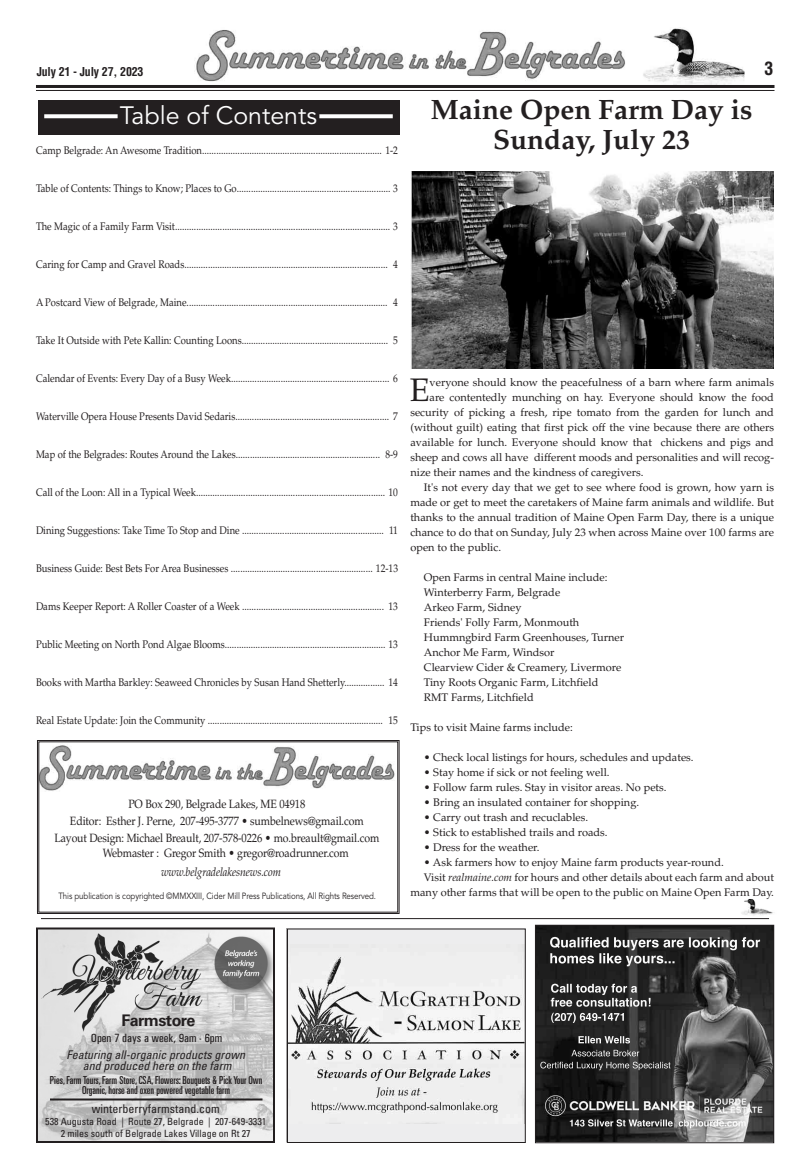
<style>
.page{position:relative;width:810px;height:1170px;background:#fff}
.page>*{position:absolute;margin:0;border:0;box-sizing:border-box;transform-origin:0 0}
.t1{font:32.6px "Palatino";color:#231f20}
.t2{font:700 28px/30px "Palatino";color:#231f20;text-align:center}
.t3{font:25px "Avenir";color:#fff}
.t4{font:700 condensed 18px "Helvetica";color:#231f20}
.t5{font:700 16px "Univers";letter-spacing:-.035em;color:#231f20}
.t6{font:12px/17px "Palatino";letter-spacing:-.01em;color:#231f20;text-align:center;scale:.88 1}
.t7{font:italic condensed 12px/11px "Univers";color:#231f20;text-align:center}
.t8{font:italic 12px "Palatino";letter-spacing:-.01em;color:#231f20;scale:.88 1}
.t9{font:condensed 12px "Univers";color:#231f20}
.t10{font:500 condensed 12px "Univers";color:#231f20}
.t11{font:700 condensed 12px "Helvetica";letter-spacing:-.015em;color:#231f20}
.t12{font:11px "Palatino";color:#231f20;scale:.86 1}
.t13{font:11px/15px "Palatino";color:#231f20}
.t14{font:ultra-condensed 11px/10px "Univers";color:#231f20;text-align:center}
.t15{font:condensed 10px/12px "Univers";color:#231f20;text-align:center}
.t16{font:9px "Avenir";letter-spacing:-.01em;color:#231f20;scale:.88 1}
.s1{font-style:italic}
</style>
<div class="page">
<img style="left:684px;top:29px;width:60px;height:56px">
<hr style="left:36px;top:85px;width:739px;height:3px;background:#231f20">
<hr style="left:36px;top:90px;width:739px;height:1px;background:#231f20">
<img style="left:41px;top:745px;width:354px;height:46px">
<hr style="left:41px;top:918px;width:728px;height:1px;background:#231f20">
<div style="left:38px;top:100px;width:361px;height:34px;background:#231f20"></div>
<svg style="left:44px;top:114px;width:74px;height:4px"></svg>
<svg style="left:319px;top:114px;width:74px;height:4px"></svg>
<div style="left:37px;top:740px;width:363px;height:174px;border:1px solid #231f20"></div>
<img style="left:753px;top:899px;width:20px;height:17px">
<img style="left:196px;top:30px;width:429px;height:52px">
<div style="left:287px;top:928px;width:239px;height:215px;background:#ededee"></div>
<img style="left:289px;top:957px;width:235px;height:167px">
<div style="left:287px;top:928px;width:239px;height:215px;border:1px solid #231f20"></div>
<img style="left:537px;top:927px;width:235px;height:214px">
<img style="left:570px;top:1119px;width:56px;height:8px">
<img style="left:551px;top:1013px;width:68px;height:10px">
<img style="left:550px;top:937px;width:71px;height:11px">
<img style="left:579px;top:1036px;width:51px;height:7px">
<img style="left:571px;top:1050px;width:34px;height:7px">
<img style="left:551px;top:984px;width:54px;height:11px">
<div style="left:535px;top:925px;width:239px;height:218px;border:1px solid #231f20"></div>
<img style="left:39px;top:931px;width:233px;height:209px">
<div style="left:36px;top:928px;width:239px;height:215px;border:2px solid #231f20"></div>
<hr style="left:50px;top:1098px;width:212px;height:2px;background:#231f20">
<img style="left:411px;top:171px;width:363px;height:198px">
<p class="t11" style="left:37px;top:67px;width:108px">July 21 - July 27, 2023</p>
<h3 class="t4" style="left:764px;top:61px;width:10px">3</h3>
<h3 class="t3" style="left:120px;top:105px;width:199px">Table of Contents</h3>
<p class="t12" style="left:36px;top:146px;width:422px">Camp Belgrade: An Awesome Tradition............................................................................ 1-2</p>
<p class="t12" style="left:36px;top:184px;width:422px">Table of Contents: Things to Know; Places to Go................................................................. 3</p>
<p class="t12" style="left:36px;top:222px;width:422px">The Magic of a Family Farm Visit........................................................................................... 3</p>
<p class="t12" style="left:36px;top:260px;width:422px">Caring for Camp and Gravel Roads...................................................................................... 4</p>
<p class="t12" style="left:36px;top:298px;width:422px">A Postcard View of Belgrade, Maine..................................................................................... 4</p>
<p class="t12" style="left:36px;top:336px;width:422px">Take It Outside with Pete Kallin: Counting Loons.............................................................. 5</p>
<p class="t12" style="left:36px;top:374px;width:422px">Calendar of Events: Every Day of a Busy Week................................................................... 6</p>
<p class="t12" style="left:36px;top:412px;width:422px">Waterville Opera House Presents David Sedaris................................................................. 7</p>
<p class="t12" style="left:36px;top:450px;width:422px">Map of the Belgrades: Routes Around the Lakes............................................................. 8-9</p>
<p class="t12" style="left:36px;top:488px;width:422px">Call of the Loon: All in a Typical Week................................................................................ 10</p>
<p class="t12" style="left:36px;top:526px;width:422px">Dining Suggestions: Take Time To Stop and Dine ............................................................ 11</p>
<p class="t12" style="left:36px;top:564px;width:423px">Business Guide: Best Bets For Area Businesses ............................................................ 12-13</p>
<p class="t12" style="left:36px;top:602px;width:422px">Dams Keeper Report: A Roller Coaster of a Week ............................................................ 13</p>
<p class="t12" style="left:36px;top:640px;width:422px">Public Meeting on North Pond Algae Blooms.................................................................... 13</p>
<p class="t12" style="left:36px;top:678px;width:422px">Books with Martha Barkley: Seaweed Chronicles by Susan Hand Shetterly................. 14</p>
<p class="t12" style="left:36px;top:716px;width:422px">Real Estate Update: Join the Community .......................................................................... 15</p>
<p class="t6" style="left:54px;top:796px;width:371px">PO Box 290, Belgrade Lakes, ME 04918<br>Editor: Esther J. Perne, 207-495-3777 • sumbelnews@gmail.com<br>Layout Design: Michael Breault, 207-578-0226 • mo.breault@gmail.com</p>
<p class="t6" style="left:103px;top:845px;width:281px">Webmaster : Gregor Smith • gregor@roadrunner.com</p>
<p class="t8" style="left:161px;top:867px;width:138px">www.belgradelakesnews.com</p>
<p class="t16" style="left:59px;top:892px;width:362px">This publication is copyrighted ©MMXXIII, Cider Mill Press Publications, All Rights Reserved.</p>
<h2 class="t2" style="left:431px;top:98px;width:323px">Maine Open Farm Day is<br>Sunday, July 23</h2>
<h1 class="t1" style="left:410px;top:377px;width:21px">E</h1>
<p class="t13" style="left:430px;top:376px;width:346px">veryone should know the peacefulness of a barn where farm animals</p>
<p class="t13" style="left:430px;top:391px;width:346px">are contentedly munching on hay. Everyone should know the food</p>
<p class="t13" style="left:410px;top:406px;width:365px">security of picking a fresh, ripe tomato from the garden for lunch and</p>
<p class="t13" style="left:410px;top:421px;width:365px">(without guilt) eating that first pick off the vine because there are others</p>
<p class="t13" style="left:410px;top:436px;width:365px">available for lunch. Everyone should know that chickens and pigs and</p>
<p class="t13" style="left:410px;top:451px;width:365px">sheep and cows all have different moods and personalities and will recog-</p>
<p class="t13" style="left:410px;top:466px;width:235px">nize their names and the kindness of caregivers.</p>
<p class="t13" style="left:424px;top:481px;width:352px">It's not every day that we get to see where food is grown, how yarn is</p>
<p class="t13" style="left:410px;top:496px;width:365px">made or get to meet the caretakers of Maine farm animals and wildlife. But</p>
<p class="t13" style="left:410px;top:511px;width:365px">thanks to the annual tradition of Maine Open Farm Day, there is a unique</p>
<p class="t13" style="left:410px;top:526px;width:365px">chance to do that on Sunday, July 23 when across Maine over 100 farms are</p>
<p class="t13" style="left:410px;top:541px;width:92px">open to the public.</p>
<p class="t13" style="left:424px;top:571px;width:202px">Open Farms in central Maine include:<br>Winterberry Farm, Belgrade<br>Arkeo Farm, Sidney<br>Friends' Folly Farm, Monmouth<br>Hummngbird Farm Greenhouses, Turner<br>Anchor Me Farm, Windsor<br>Clearview Cider &amp; Creamery, Livermore<br>Tiny Roots Organic Farm, Litchfield<br>RMT Farms, Litchfield</p>
<p class="t13" style="left:410px;top:721px;width:164px">Tips to visit Maine farms include:</p>
<p class="t13" style="left:424px;top:751px;width:271px">• Check local listings for hours, schedules and updates.</p>
<p class="t13" style="left:424px;top:766px;width:187px">• Stay home if sick or not feeling well.</p>
<p class="t13" style="left:424px;top:781px;width:244px">• Follow farm rules. Stay in visitor areas. No pets.</p>
<p class="t13" style="left:424px;top:796px;width:217px">• Bring an insulated container for shopping.</p>
<p class="t13" style="left:424px;top:811px;width:166px">• Carry out trash and recuclables.</p>
<p class="t13" style="left:424px;top:826px;width:185px">• Stick to established trails and roads.</p>
<p class="t13" style="left:424px;top:841px;width:117px">• Dress for the weather.</p>
<p class="t13" style="left:424px;top:856px;width:301px">• Ask farmers how to enjoy Maine farm products year-round.</p>
<p class="t13" style="left:424px;top:871px;width:352px">Visit <span class="s1">realmaine.com</span> for hours and other details about each farm and about</p>
<p class="t13" style="left:410px;top:886px;width:365px">many other farms that will be open to the public on Maine Open Farm Day.</p>
<h3 class="t5" style="left:121px;top:1014px;width:76px">Farmstore</h3>
<p class="t10" style="left:91px;top:1031px;width:133px">Open 7 days a week, 9am - 6pm</p>
<p class="t14" style="left:50px;top:1076px;width:214px">Pies, Farm Tours, Farm Store, CSA, Flowers: Bouquets &amp; Pick Your Own<br>Organic, horse and oxen powered vegetable farm</p>
<p class="t9" style="left:92px;top:1104px;width:129px">winterberryfarmstand.com</p>
<p class="t15" style="left:45px;top:1117px;width:222px">538 Augusta Road | Route 27, Belgrade | 207-649-3331<br>2 miles south of Belgrade Lakes Village on Rt 27</p>
<p class="t7" style="left:67px;top:1050px;width:180px">Featuring all-organic products grown and produced here on the farm</p>
</div>
